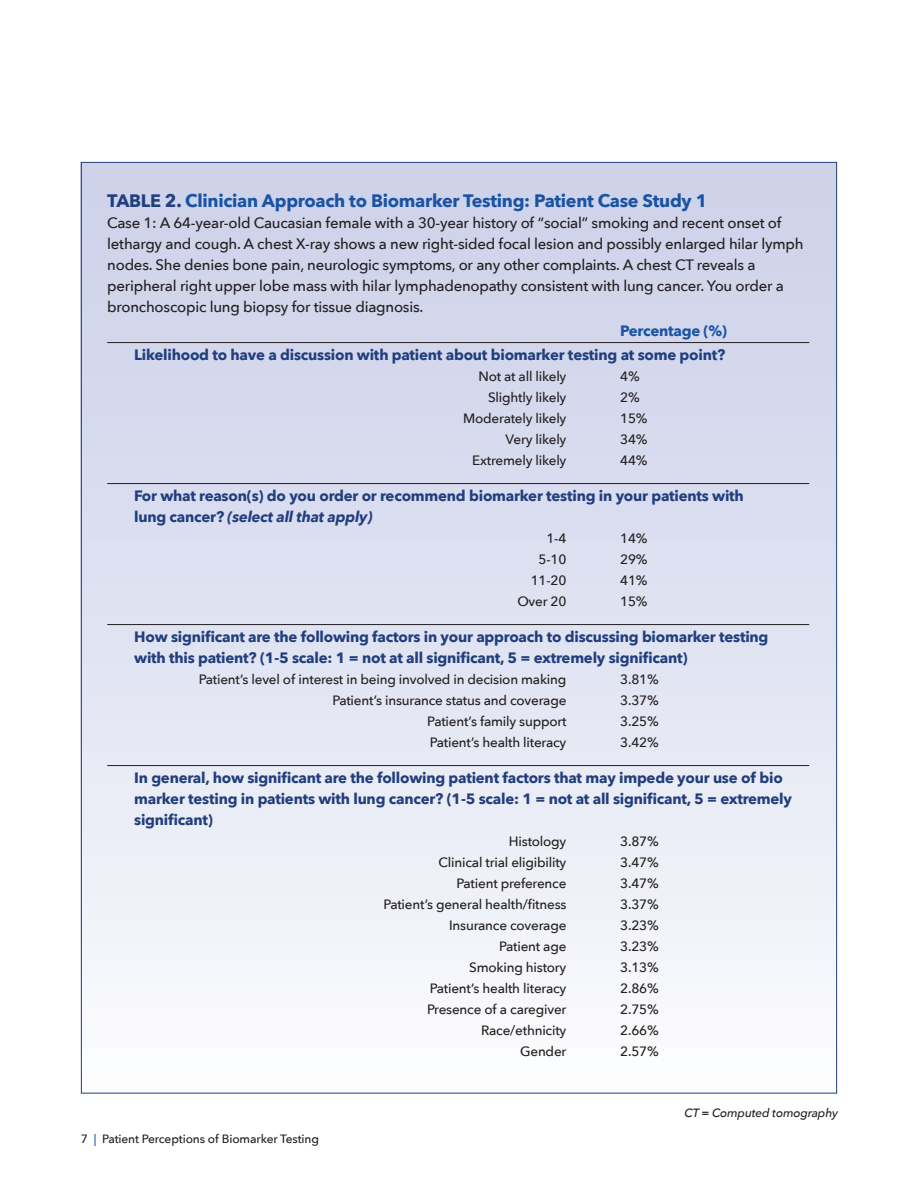
<style>
.page{position:relative;width:918px;height:1188px;background:#fff}
.page>*{position:absolute;margin:0;border:0;box-sizing:border-box;transform-origin:0 0}
.t1{font:700 18px "Avenir Next";letter-spacing:-.015em;color:#1a53a4}
.t2{font:700 15px/21px "Avenir Next";letter-spacing:-.015em;color:#213e7d}
.t3{font:500 15px/21px "Avenir Next";letter-spacing:-.015em;color:#231f20}
.t4{font:700 15px "Avenir Next";letter-spacing:-.015em;color:#1a53a4}
.t5{font:500 13.5px "Avenir Next";letter-spacing:-.015em;color:#231f20}
.t6{font:500 12px "Avenir Next";letter-spacing:-.01em;color:#231f20}
.t7{font:italic 500 12px "Avenir Next";letter-spacing:-.015em;color:#231f20}
.s1{color:#213e7d}
.s2{font-style:italic}
.s3{color:#1a53a4}
</style>
<div class="page">
<div style="left:81px;top:162px;width:756px;height:932px;background:linear-gradient(to bottom,#cacfe8,#f9fafc)"></div>
<hr style="left:107px;top:342px;width:702px;height:1px;background:#231f20">
<hr style="left:107px;top:483px;width:702px;height:1px;background:#231f20">
<hr style="left:107px;top:624px;width:702px;height:1px;background:#231f20">
<hr style="left:107px;top:765px;width:702px;height:1px;background:#231f20">
<h1 class="t1" style="left:107px;top:185px;width:602px"><span class="s1">TABLE 2.</span> Clinician Approach to Biomarker Testing: Patient Case Study 1</h1>
<p class="t3" style="left:107px;top:212px;width:698px">Case 1: A 64-year-old Caucasian female with a 30-year history of “social” smoking and recent onset of lethargy and cough. A chest X-ray shows a new right-sided focal lesion and possibly enlarged hilar lymph nodes. She denies bone pain, neurologic symptoms, or any other complaints. A chest CT reveals a peripheral right upper lobe mass with hilar lymphadenopathy consistent with lung cancer. You order a bronchoscopic lung biopsy for tissue diagnosis.</p>
<p class="t4" style="left:620px;top:318px;width:108px">Percentage (%)</p>
<p class="t2" style="left:134px;top:344px;width:593px">Likelihood to have a discussion with patient about biomarker testing at some point?</p>
<p class="t5" style="left:479px;top:365px;width:89px">Not at all likely</p>
<p class="t5" style="left:620px;top:365px;width:21px">4%</p>
<p class="t5" style="left:488px;top:386px;width:80px">Slightly likely</p>
<p class="t5" style="left:620px;top:386px;width:21px">2%</p>
<p class="t5" style="left:463px;top:407px;width:105px">Moderately likely</p>
<p class="t5" style="left:620px;top:407px;width:29px">15%</p>
<p class="t5" style="left:506px;top:428px;width:62px">Very likely</p>
<p class="t5" style="left:620px;top:428px;width:29px">34%</p>
<p class="t5" style="left:472px;top:449px;width:96px">Extremely likely</p>
<p class="t5" style="left:620px;top:449px;width:29px">44%</p>
<p class="t2" style="left:134px;top:485px;width:611px">For what reason(s) do you order or recommend biomarker testing in your patients with lung cancer? <span class="s2">(select all that apply)</span></p>
<p class="t5" style="left:546px;top:527px;width:21px">1-4</p>
<p class="t5" style="left:620px;top:527px;width:29px">14%</p>
<p class="t5" style="left:539px;top:548px;width:29px">5-10</p>
<p class="t5" style="left:620px;top:548px;width:29px">29%</p>
<p class="t5" style="left:531px;top:569px;width:37px">11-20</p>
<p class="t5" style="left:620px;top:569px;width:29px">41%</p>
<p class="t5" style="left:517px;top:590px;width:51px">Over 20</p>
<p class="t5" style="left:620px;top:590px;width:29px">15%</p>
<p class="t2" style="left:134px;top:626px;width:636px">How significant are the following factors in your approach to discussing biomarker testing with this patient? (1-5 scale: 1 = not at all significant, 5 = extremely significant)</p>
<p class="t5" style="left:199px;top:668px;width:369px">Patient’s level of interest in being involved in decision making</p>
<p class="t5" style="left:620px;top:668px;width:40px">3.81%</p>
<p class="t5" style="left:332px;top:689px;width:236px">Patient’s insurance status and coverage</p>
<p class="t5" style="left:620px;top:689px;width:40px">3.37%</p>
<p class="t5" style="left:427px;top:710px;width:141px">Patient’s family support</p>
<p class="t5" style="left:620px;top:710px;width:40px">3.25%</p>
<p class="t5" style="left:430px;top:731px;width:138px">Patient’s health literacy</p>
<p class="t5" style="left:620px;top:731px;width:40px">3.42%</p>
<p class="t2" style="left:134px;top:767px;width:659px">In general, how significant are the following patient factors that may impede your use of bio marker testing in patients with lung cancer? (1-5 scale: 1 = not at all significant, 5 = extremely significant)</p>
<p class="t5" style="left:509px;top:830px;width:59px">Histology</p>
<p class="t5" style="left:620px;top:830px;width:40px">3.87%</p>
<p class="t5" style="left:439px;top:851px;width:129px">Clinical trial eligibility</p>
<p class="t5" style="left:620px;top:851px;width:40px">3.47%</p>
<p class="t5" style="left:457px;top:872px;width:111px">Patient preference</p>
<p class="t5" style="left:620px;top:872px;width:40px">3.47%</p>
<p class="t5" style="left:383px;top:893px;width:185px">Patient’s general health/fitness</p>
<p class="t5" style="left:620px;top:893px;width:40px">3.37%</p>
<p class="t5" style="left:449px;top:914px;width:119px">Insurance coverage</p>
<p class="t5" style="left:620px;top:914px;width:40px">3.23%</p>
<p class="t5" style="left:499px;top:935px;width:69px">Patient age</p>
<p class="t5" style="left:620px;top:935px;width:40px">3.23%</p>
<p class="t5" style="left:469px;top:956px;width:99px">Smoking history</p>
<p class="t5" style="left:620px;top:956px;width:40px">3.13%</p>
<p class="t5" style="left:430px;top:977px;width:138px">Patient’s health literacy</p>
<p class="t5" style="left:620px;top:977px;width:40px">2.86%</p>
<p class="t5" style="left:427px;top:998px;width:141px">Presence of a caregiver</p>
<p class="t5" style="left:620px;top:998px;width:40px">2.75%</p>
<p class="t5" style="left:481px;top:1019px;width:87px">Race/ethnicity</p>
<p class="t5" style="left:620px;top:1019px;width:40px">2.66%</p>
<p class="t5" style="left:520px;top:1040px;width:48px">Gender</p>
<p class="t5" style="left:620px;top:1040px;width:40px">2.57%</p>
<p class="t6" style="left:81px;top:1129px;width:240px">7 <span class="s3">|</span> Patient Perceptions of Biomarker Testing</p>
<p class="t7" style="left:685px;top:1103px;width:155px">CT = Computed tomography</p>
</div>
